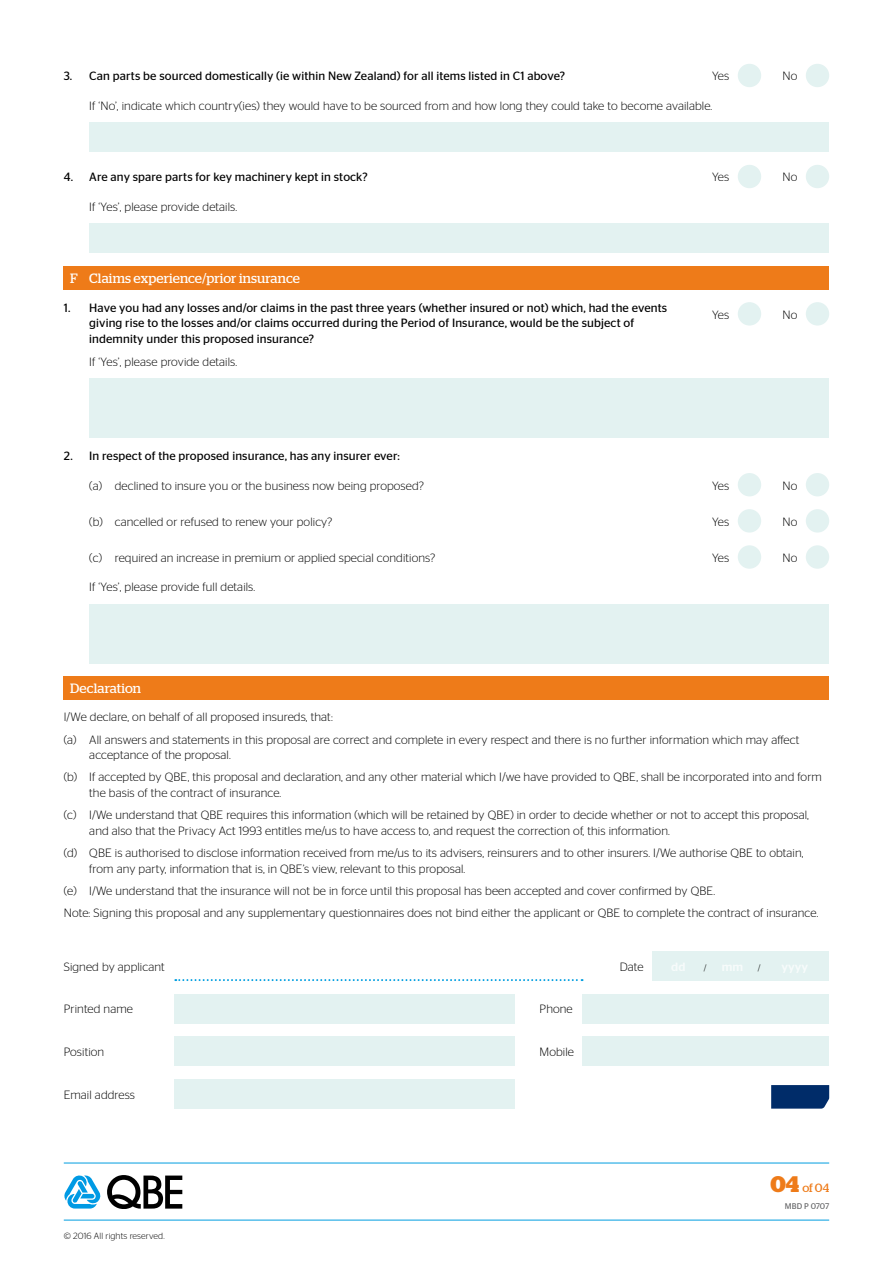
<style>
.page{position:relative;width:893px;height:1263px;background:#fff}
.page>*{position:absolute;margin:0;border:0;box-sizing:border-box;transform-origin:0 0}
.t1{font:13.5px "Stag";letter-spacing:.01em;color:#fff}
.t2{font:300 12px/22.2px "Stag Sans";letter-spacing:.01em;color:#000}
.t3{font:12px/15.8px "Stag Sans";letter-spacing:.01em;color:#000}
.t4{font:12px "Stag";color:#ee7b19}
.t5{font:300 9px "Stag Sans";letter-spacing:.01em;color:#000}
.t6{font:8.25px "Stag Sans";letter-spacing:-.015em;color:#646567}
.s1{font-weight:500;font-size:12px;color:#fff}
.s2{font-weight:700;font-size:22.5px}
</style>
<div class="page">
<hr style="left:64px;top:1220px;width:765px;height:1px;background:#009ee0">
<hr style="left:64px;top:1163px;width:765px;height:1px;background:#009ee0">
<svg style="left:107px;top:1175px;width:75px;height:33px"></svg>
<svg style="left:64px;top:1175px;width:37px;height:33px"></svg>
<div style="left:64px;top:676px;width:765px;height:24px;background:#ee7b19"></div>
<div style="left:64px;top:266px;width:765px;height:23px;background:#ee7b19"></div>
<div style="left:89px;top:223px;width:740px;height:30px;background:#e3f2f1"></div>
<div style="left:738px;top:165px;width:23px;height:23px;background:#e3f2f1;border-radius:50%"></div>
<div style="left:806px;top:165px;width:23px;height:23px;background:#e3f2f1;border-radius:50%"></div>
<div style="left:89px;top:122px;width:740px;height:30px;background:#e3f2f1"></div>
<div style="left:89px;top:604px;width:740px;height:59px;background:#e3f2f1"></div>
<div style="left:738px;top:64px;width:23px;height:23px;background:#e3f2f1;border-radius:50%"></div>
<div style="left:806px;top:64px;width:23px;height:23px;background:#e3f2f1;border-radius:50%"></div>
<div style="left:89px;top:378px;width:740px;height:60px;background:#e3f2f1"></div>
<div style="left:738px;top:545px;width:23px;height:24px;background:#e3f2f1;border-radius:50%"></div>
<div style="left:806px;top:545px;width:23px;height:24px;background:#e3f2f1;border-radius:50%"></div>
<div style="left:738px;top:509px;width:23px;height:24px;background:#e3f2f1;border-radius:50%"></div>
<div style="left:806px;top:509px;width:23px;height:24px;background:#e3f2f1;border-radius:50%"></div>
<div style="left:738px;top:473px;width:23px;height:23px;background:#e3f2f1;border-radius:50%"></div>
<div style="left:806px;top:473px;width:23px;height:23px;background:#e3f2f1;border-radius:50%"></div>
<svg style="left:175px;top:979px;width:408px;height:2px"></svg>
<div style="left:652px;top:951px;width:177px;height:30px;background:#e3f2f1"></div>
<div style="left:174px;top:1079px;width:340px;height:29px;background:#e3f2f1"></div>
<div style="left:174px;top:994px;width:340px;height:29px;background:#e3f2f1"></div>
<div style="left:174px;top:1036px;width:340px;height:30px;background:#e3f2f1"></div>
<div style="left:583px;top:994px;width:246px;height:29px;background:#e3f2f1"></div>
<div style="left:583px;top:1036px;width:246px;height:30px;background:#e3f2f1"></div>
<svg style="left:771px;top:1085px;width:58px;height:23px"></svg>
<div style="left:738px;top:302px;width:23px;height:24px;background:#e3f2f1;border-radius:50%"></div>
<div style="left:806px;top:302px;width:23px;height:24px;background:#e3f2f1;border-radius:50%"></div>
<p class="t3" style="left:64px;top:68px;width:503px">3. Can parts be sourced domestically (ie within New Zealand) for all items listed in C1 above?</p>
<p class="t2" style="left:712px;top:65px;width:19px">Yes</p>
<p class="t2" style="left:782px;top:65px;width:16px">No</p>
<p class="t2" style="left:89px;top:94px;width:625px">If ‘No’, indicate which country(ies) they would have to be sourced from and how long they could take to become available.</p>
<p class="t3" style="left:64px;top:169px;width:305px">4. Are any spare parts for key machinery kept in stock?</p>
<p class="t2" style="left:89px;top:195px;width:149px">If ‘Yes’, please provide details.</p>
<p class="t1" style="left:70px;top:270px;width:231px">F Claims experience/prior insurance</p>
<p class="t3" style="left:89px;top:300px;width:579px;text-indent:-26px">1. Have you had any losses and/or claims in the past three years (whether insured or not) which, had the events giving rise to the losses and/or claims occurred during the Period of Insurance, would be the subject of indemnity under this proposed insurance?</p>
<p class="t2" style="left:89px;top:350px;width:149px">If ‘Yes’, please provide details.</p>
<p class="t3" style="left:64px;top:448px;width:338px">2. In respect of the proposed insurance, has any insurer ever:</p>
<p class="t2" style="left:89px;top:474px;width:336px">(a) declined to insure you or the business now being proposed?</p>
<p class="t2" style="left:89px;top:510px;width:245px">(b) cancelled or refused to renew your policy?</p>
<p class="t2" style="left:89px;top:546px;width:347px">(c) required an increase in premium or applied special conditions?</p>
<p class="t2" style="left:89px;top:576px;width:167px">If ‘Yes’, please provide full details.</p>
<p class="t2" style="left:712px;top:166px;width:19px">Yes</p>
<p class="t2" style="left:782px;top:166px;width:16px">No</p>
<p class="t2" style="left:712px;top:303px;width:19px">Yes</p>
<p class="t2" style="left:782px;top:303px;width:16px">No</p>
<p class="t2" style="left:712px;top:474px;width:19px">Yes</p>
<p class="t2" style="left:782px;top:474px;width:16px">No</p>
<p class="t2" style="left:712px;top:510px;width:19px">Yes</p>
<p class="t2" style="left:782px;top:510px;width:16px">No</p>
<p class="t2" style="left:712px;top:546px;width:19px">Yes</p>
<p class="t2" style="left:782px;top:546px;width:16px">No</p>
<p class="t1" style="left:70px;top:681px;width:72px">Declaration</p>
<p class="t2" style="left:64px;top:706px;width:737px">I/We declare, on behalf of all proposed insureds, that:<br>(a) All answers and statements in this proposal are correct and complete in every respect and there is no further information which may affect</p>
<p class="t2" style="left:64px;top:744px;width:759px;text-indent:26px">acceptance of the proposal.<br>(b) If accepted by QBE, this proposal and declaration, and any other material which I/we have provided to QBE, shall be incorporated into and form</p>
<p class="t2" style="left:64px;top:782px;width:747px;text-indent:26px">the basis of the contract of insurance.<br>(c) I/We understand that QBE requires this information (which will be retained by QBE) in order to decide whether or not to accept this proposal,</p>
<p class="t2" style="left:64px;top:820px;width:741px;text-indent:26px">and also that the Privacy Act 1993 entitles me/us to have access to, and request the correction of, this information.<br>(d) QBE is authorised to disclose information received from me/us to its advisers, reinsurers and to other insurers. I/We authorise QBE to obtain,</p>
<p class="t2" style="left:64px;top:857px;width:756px;text-indent:26px">from any party, information that is, in QBE’s view, relevant to this proposal.<br>(e) I/We understand that the insurance will not be in force until this proposal has been accepted and cover confirmed by QBE.<br>Note: Signing this proposal and any supplementary questionnaires does not bind either the applicant or QBE to complete the contract of insurance.</p>
<p class="t2" style="left:64px;top:955px;width:102px">Signed by applicant</p>
<p class="t2" style="left:64px;top:998px;width:71px">Printed name</p>
<p class="t2" style="left:64px;top:1040px;width:42px">Position</p>
<p class="t2" style="left:64px;top:1083px;width:73px">Email address</p>
<p class="t5" style="left:64px;top:1231px;width:102px">© 2016 All rights reserved.</p>
<p class="t2" style="left:540px;top:998px;width:35px">Phone</p>
<p class="t2" style="left:540px;top:1040px;width:36px">Mobile</p>
<p class="t2" style="left:620px;top:955px;width:25px">Date</p>
<p class="t5" style="left:704px;top:963px;width:58px">/<span class="s1">mm</span>/</p>
<p class="t4" style="left:770px;top:1181px;width:60px"><span class="s2">04</span> of 04</p>
<p class="t6" style="left:785px;top:1201px;width:46px">MBD P 0707</p>
</div>
